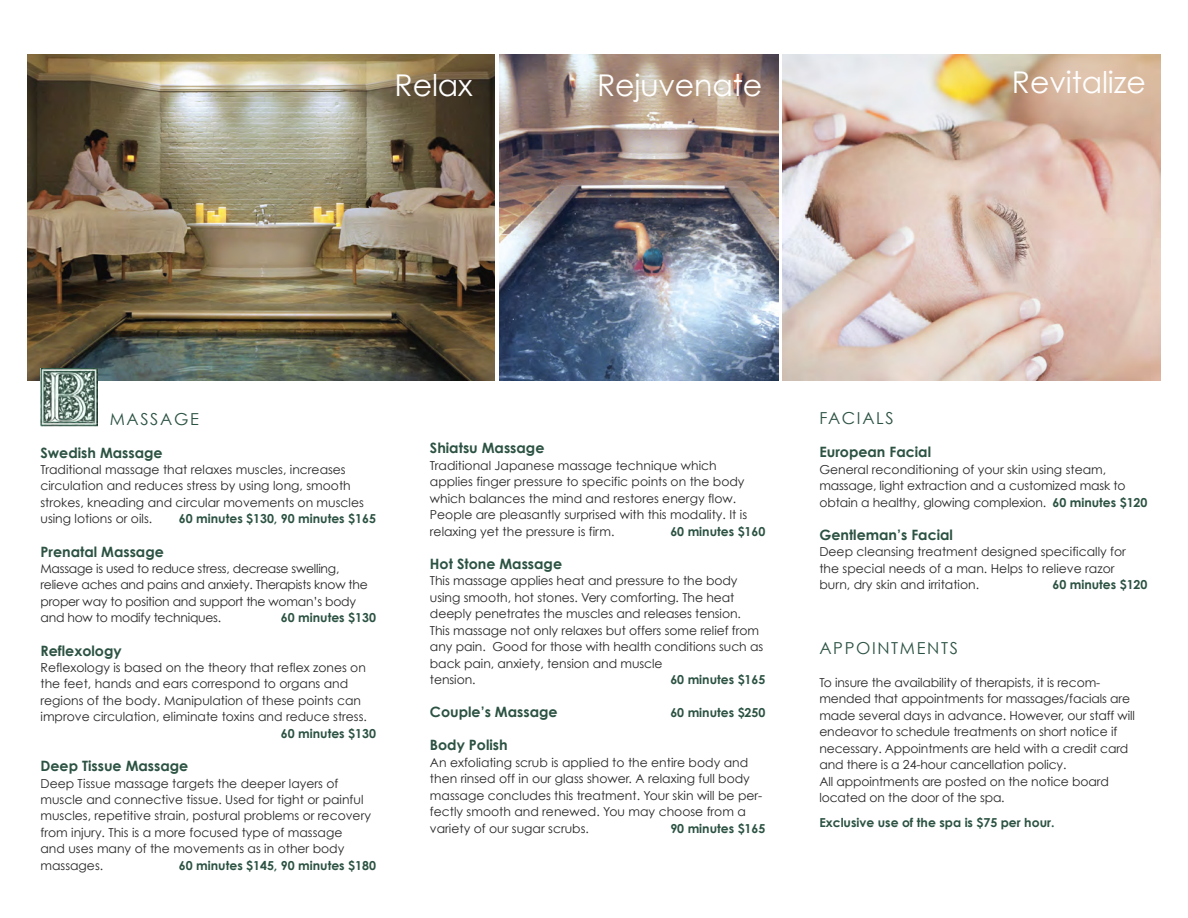
<style>
.page{position:relative;width:1188px;height:918px;background:#fff}
.page>*{position:absolute;margin:0;border:0;box-sizing:border-box;transform-origin:0 0}
.t1{font:30px "Century Gothic";letter-spacing:-.005em;color:#fff}
.t2{font:16.5px "Century Gothic";letter-spacing:.1em;color:#2b5242}
.t3{font:700 14.25px "Century Gothic";color:#2b5242}
.t4{font:12.3px/16.5px "Century Gothic";color:#272627}
.t5{font:700 12.3px "Century Gothic";color:#2b5242}
.t6{font:12.3px/16.5px "Century Gothic";letter-spacing:-.02em;color:#272627}
.s1{font-weight:700;color:#2b5242}
</style>
<div class="page">
<img style="left:27px;top:54px;width:468px;height:327px">
<img style="left:499px;top:54px;width:279px;height:327px">
<img style="left:783px;top:54px;width:377px;height:327px">
<img style="left:40px;top:368px;width:57px;height:58px">
<h1 class="t1" style="left:395px;top:65px;width:79px">Relax</h1>
<h1 class="t1" style="left:597px;top:65px;width:167px">Rejuvenate</h1>
<h1 class="t1" style="left:1012px;top:63px;width:135px">Revitalize</h1>
<h2 class="t2" style="left:110px;top:408px;width:91px">MASSAGE</h2>
<p class="t3" style="left:40px;top:443px;width:124px">Swedish Massage</p>
<p class="t4" style="left:40px;top:461px;width:325px">Traditional massage that relaxes muscles, increases circulation and reduces stress by using long, smooth strokes, kneading and circular movements on muscles using lotions or oils.</p>
<p class="t5" style="left:179px;top:511px;width:199px">60 minutes $130, 90 minutes $165</p>
<p class="t3" style="left:40px;top:542px;width:125px">Prenatal Massage</p>
<p class="t6" style="left:40px;top:560px;width:329px">Massage is used to reduce stress, decrease swelling, relieve aches and pains and anxiety. Therapists know the proper way to position and support the woman’s body and how to modify techniques.</p>
<p class="t5" style="left:281px;top:610px;width:97px">60 minutes $130</p>
<p class="t3" style="left:40px;top:641px;width:83px">Reflexology</p>
<p class="t4" style="left:40px;top:659px;width:328px">Reflexology is based on the theory that reflex zones on the feet, hands and ears correspond to organs and regions of the body. Manipulation of these points can improve circulation, eliminate toxins and reduce stress.</p>
<p class="t5" style="left:281px;top:726px;width:97px">60 minutes $130</p>
<p class="t3" style="left:40px;top:757px;width:149px">Deep Tissue Massage</p>
<p class="t4" style="left:40px;top:774px;width:332px">Deep Tissue massage targets the deeper layers of muscle and connective tissue. Used for tight or painful muscles, repetitive strain, postural problems or recovery from injury. This is a more focused type of massage<br>and uses many of the movements as in other body massages.</p>
<p class="t5" style="left:179px;top:858px;width:199px">60 minutes $145, 90 minutes $180</p>
<p class="t3" style="left:430px;top:439px;width:116px">Shiatsu Massage</p>
<p class="t4" style="left:430px;top:457px;width:319px">Traditional Japanese massage technique which applies finger pressure to specific points on the body which balances the mind and restores energy flow.<br>People are pleasantly surprised with this modality. It is relaxing yet the pressure is firm.</p>
<p class="t5" style="left:670px;top:523px;width:97px">60 minutes $160</p>
<p class="t3" style="left:430px;top:554px;width:134px">Hot Stone Massage</p>
<p class="t4" style="left:430px;top:572px;width:335px">This massage applies heat and pressure to the body using smooth, hot stones. Very comforting. The heat deeply penetrates the muscles and releases tension.<br>This massage not only relaxes but offers some relief from any pain. Good for those with health conditions such as back pain, anxiety, tension and muscle<br>tension.</p>
<p class="t5" style="left:670px;top:672px;width:97px">60 minutes $165</p>
<p class="t3" style="left:430px;top:703px;width:129px">Couple’s Massage</p>
<p class="t5" style="left:670px;top:705px;width:97px">60 minutes $250</p>
<p class="t3" style="left:430px;top:736px;width:79px">Body Polish</p>
<p class="t4" style="left:430px;top:754px;width:334px">An exfoliating scrub is applied to the entire body and then rinsed off in our glass shower. A relaxing full body massage concludes this treatment. Your skin will be per&shy;fectly smooth and renewed. You may choose from a variety of our sugar scrubs.</p>
<p class="t5" style="left:670px;top:820px;width:97px">90 minutes $165</p>
<h2 class="t2" style="left:819px;top:408px;width:76px">FACIALS</h2>
<p class="t3" style="left:819px;top:443px;width:113px">European Facial</p>
<p class="t4" style="left:819px;top:461px;width:330px">General reconditioning of your skin using steam, massage, light extraction and a customized mask to obtain a healthy, glowing complexion. <span class="s1">60 minutes $120</span></p>
<p class="t3" style="left:819px;top:525px;width:135px">Gentleman’s Facial</p>
<p class="t4" style="left:819px;top:543px;width:308px">Deep cleansing treatment designed specifically for the special needs of a man. Helps to relieve razor burn, dry skin and irritation.</p>
<p class="t5" style="left:1052px;top:577px;width:97px">60 minutes $120</p>
<h2 class="t2" style="left:819px;top:637px;width:140px">APPOINTMENTS</h2>
<p class="t4" style="left:819px;top:674px;width:317px">To insure the availability of therapists, it is recom&shy;mended that appointments for massages/facials are made several days in advance. However, our staff will endeavor to schedule treatments on short notice if necessary. Appointments are held with a credit card and there is a 24-hour cancellation policy.<br>All appointments are posted on the notice board located on the door of the spa.</p>
<p class="t5" style="left:819px;top:814px;width:237px">Exclusive use of the spa is $75 per hour.</p>
</div>
